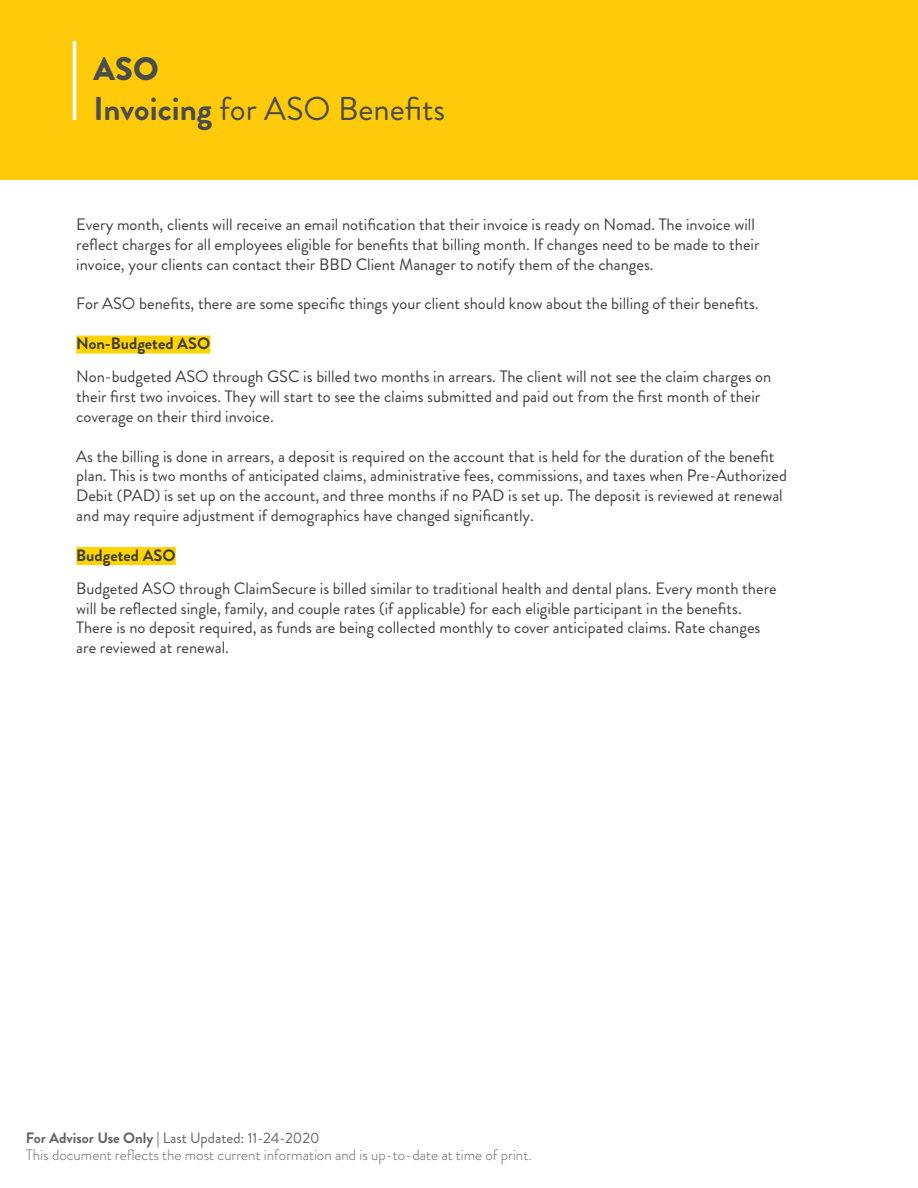
<style>
.page{position:relative;width:918px;height:1188px;background:#fff}
.page>*{position:absolute;margin:0;border:0;box-sizing:border-box;transform-origin:0 0}
.H1{font:33px "Brandon Grotesque";color:#4b4c4d}
.H1_-_Benepac{font:900 32.55px "Brandon Grotesque";color:#4b4c4d}
.Body_Copy{font:16.5px/19.8px "Brandon Grotesque";color:#3e3e3f}
.Body_Copy-2{font:700 16.5px "Brandon Grotesque";color:#3e3e3f}
.t1{font:300 15px/16.5px "Brandon Grotesque";color:#636366}
.s1{font-weight:700}
.s2{font-weight:400}
</style>
<div class="page">
<div style="left:0;top:0;width:918px;height:179px;background:#feca0a"></div>
<hr style="left:73px;top:41px;width:3px;height:79px;background:#fff">
<div style="left:76px;top:336px;width:134px;height:18px;background:#fed304"></div>
<div style="left:76px;top:547px;width:100px;height:18px;background:#fed304"></div>
<p class="H1_-_Benepac" style="left:94px;top:46px;width:67px">ASO</p>
<p class="H1" style="left:94px;top:86px;width:353px"><span class="s1">Invoicing</span> for ASO Benefits</p>
<p class="Body_Copy" style="left:76px;top:215px;width:685px">Every month, clients will receive an email notification that their invoice is ready on Nomad. The invoice will reflect charges for all employees eligible for benefits that billing month. If changes need to be made to their invoice, your clients can contact their BBD Client Manager to notify them of the changes.</p>
<p class="Body_Copy" style="left:76px;top:294px;width:684px">For ASO benefits, there are some specific things your client should know about the billing of their benefits.</p>
<p class="Body_Copy-2" style="left:76px;top:332px;width:136px">Non-Budgeted ASO</p>
<p class="Body_Copy" style="left:76px;top:367px;width:697px">Non-budgeted ASO through GSC is billed two months in arrears. The client will not see the claim charges on their first two invoices. They will start to see the claims submitted and paid out from the first month of their coverage on their third invoice.</p>
<p class="Body_Copy" style="left:76px;top:446px;width:712px">As the billing is done in arrears, a deposit is required on the account that is held for the duration of the benefit plan. This is two months of anticipated claims, administrative fees, commissions, and taxes when Pre-Authorized Debit (PAD) is set up on the account, and three months if no PAD is set up. The deposit is reviewed at renewal and may require adjustment if demographics have changed significantly.</p>
<p class="Body_Copy-2" style="left:76px;top:543px;width:101px">Budgeted ASO</p>
<p class="Body_Copy" style="left:76px;top:579px;width:702px">Budgeted ASO through ClaimSecure is billed similar to traditional health and dental plans. Every month there will be reflected single, family, and couple rates (if applicable) for each eligible participant in the benefits.<br>There is no deposit required, as funds are being collected monthly to cover anticipated claims. Rate changes are reviewed at renewal.</p>
<p class="t1" style="left:26px;top:1130px;width:507px"><span class="s1">For Advisor Use Only |</span> <span class="s2">Last Updated: 11-24-2020<br></span>This document reflects the most current information and is up-to-date at time of print.</p>
</div>
